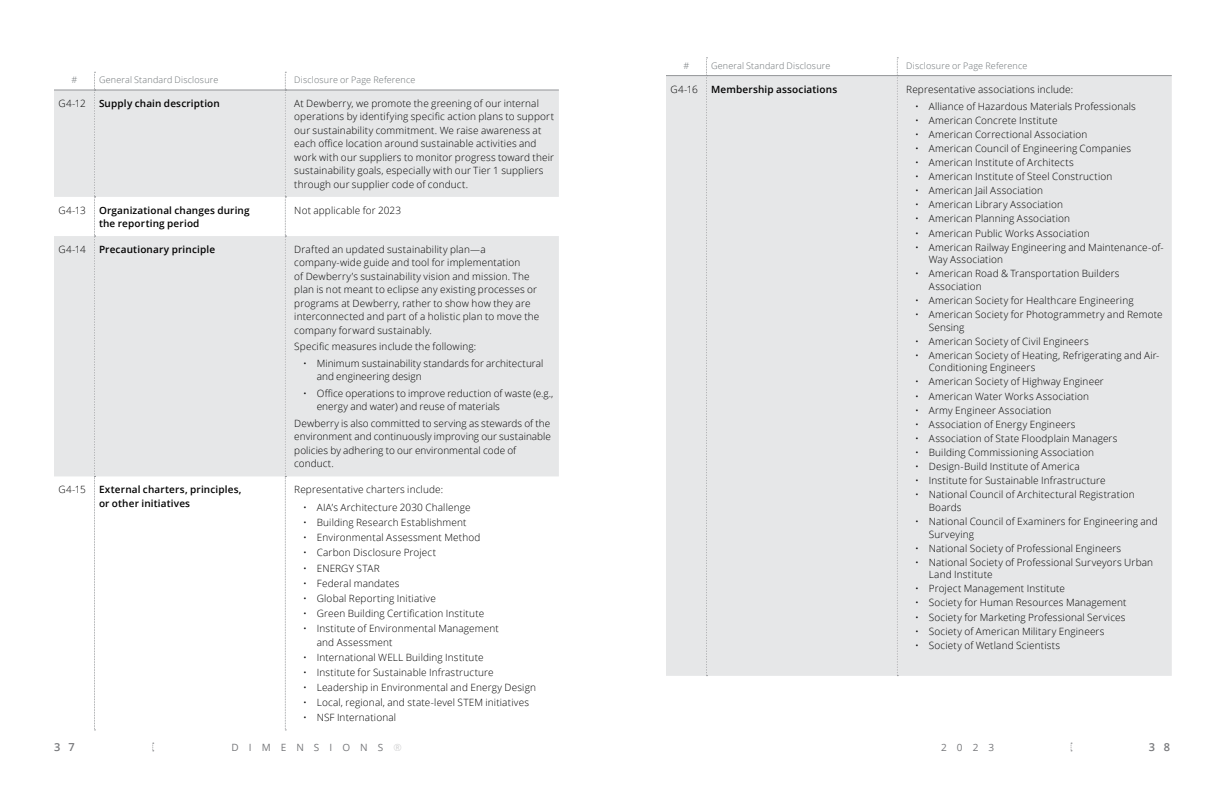
<style>
.page{position:relative;width:1224px;height:792px;background:#fff}
.page>*{position:absolute;margin:0;border:0;box-sizing:border-box;transform-origin:0 0}
.t1{font:600 11px "Open Sans";color:#77787b}
.t2{font:300 10px/13.5px "Open Sans";letter-spacing:.015em;color:#000}
.t3{font:600 10px/13.5px "Open Sans";letter-spacing:.015em;color:#000}
.t4{font:10px "Open Sans";letter-spacing:1.005em;color:#77787b}
.t5{font:300 9px "Open Sans";letter-spacing:.02em;color:#696f72}
</style>
<div class="page">
<svg style="left:54px;top:91px;width:505px;height:385px;fill:#e6e7e8"></svg>
<hr style="left:54px;top:90px;width:40px;height:1px;background:#939598">
<hr style="left:95px;top:90px;width:190px;height:1px;background:#939598">
<hr style="left:286px;top:90px;width:273px;height:1px;background:#939598">
<svg style="left:94px;top:72px;width:1px;height:659px"></svg>
<svg style="left:285px;top:72px;width:1px;height:659px"></svg>
<div style="left:666px;top:76px;width:506px;height:600px;background:#e6e7e8"></div>
<hr style="left:666px;top:75px;width:40px;height:1px;background:#939598">
<hr style="left:707px;top:75px;width:190px;height:1px;background:#939598">
<hr style="left:898px;top:75px;width:274px;height:1px;background:#939598">
<svg style="left:706px;top:58px;width:1px;height:618px"></svg>
<svg style="left:897px;top:58px;width:1px;height:618px"></svg>
<svg style="left:152px;top:743px;width:2px;height:8px"></svg>
<p class="t5" style="left:71px;top:74px;width:7px">#</p>
<p class="t5" style="left:99px;top:74px;width:121px">General Standard Disclosure</p>
<p class="t5" style="left:294px;top:74px;width:123px">Disclosure or Page Reference</p>
<p class="t2" style="left:58px;top:96px;width:29px">G4-12</p>
<p class="t3" style="left:99px;top:96px;width:122px">Supply chain description</p>
<p class="t2" style="left:294px;top:96px;width:261px">At Dewberry, we promote the greening of our internal operations by identifying specific action plans to support our sustainability commitment. We raise awareness at each office location around sustainable activities and work with our suppliers to monitor progress toward their sustainability goals, especially with our Tier 1 suppliers through our supplier code of conduct.</p>
<p class="t2" style="left:59px;top:203px;width:29px">G4-13</p>
<p class="t3" style="left:99px;top:203px;width:152px">Organizational changes during the reporting period</p>
<p class="t2" style="left:294px;top:203px;width:108px">Not applicable for 2023</p>
<p class="t2" style="left:59px;top:242px;width:29px">G4-14</p>
<p class="t3" style="left:99px;top:242px;width:118px">Precautionary principle</p>
<p class="t2" style="left:294px;top:242px;width:247px">Drafted an updated sustainability plan—a company-wide guide and tool for implementation<br>of Dewberry’s sustainability vision and mission. The plan is not meant to eclipse any existing processes or programs at Dewberry, rather to show how they are interconnected and part of a holistic plan to move the company forward sustainably.</p>
<p class="t2" style="left:294px;top:340px;width:184px">Specific measures include the following:</p>
<p class="t2" style="left:317px;top:356px;width:228px;text-indent:-14px">• Minimum sustainability standards for architectural and engineering design</p>
<p class="t2" style="left:317px;top:386px;width:238px;text-indent:-14px">• Office operations to improve reduction of waste (e.g., energy and water) and reuse of materials</p>
<p class="t2" style="left:294px;top:416px;width:258px">Dewberry is also committed to serving as stewards of the environment and continuously improving our sustainable policies by adhering to our environmental code of conduct.</p>
<p class="t2" style="left:59px;top:482px;width:29px">G4-15</p>
<p class="t3" style="left:99px;top:483px;width:144px">External charters, principles, or other initiatives</p>
<p class="t2" style="left:294px;top:482px;width:150px">Representative charters include:</p>
<p class="t2" style="left:303px;top:500px;width:169px">• AIA’s Architecture 2030 Challenge</p>
<p class="t2" style="left:303px;top:516px;width:165px">• Building Research Establishment</p>
<p class="t2" style="left:303px;top:531px;width:179px">• Environmental Assessment Method</p>
<p class="t2" style="left:303px;top:546px;width:134px">• Carbon Disclosure Project</p>
<p class="t2" style="left:303px;top:561px;width:78px">• ENERGY STAR</p>
<p class="t2" style="left:303px;top:576px;width:98px">• Federal mandates</p>
<p class="t2" style="left:303px;top:591px;width:134px">• Global Reporting Initiative</p>
<p class="t2" style="left:303px;top:606px;width:182px">• Green Building Certification Institute</p>
<p class="t2" style="left:317px;top:621px;width:184px;text-indent:-13px">• Institute of Environmental Management and Assessment</p>
<p class="t2" style="left:303px;top:650px;width:182px">• International WELL Building Institute</p>
<p class="t2" style="left:303px;top:665px;width:192px">• Institute for Sustainable Infrastructure</p>
<p class="t2" style="left:303px;top:680px;width:234px">• Leadership in Environmental and Energy Design</p>
<p class="t2" style="left:303px;top:695px;width:227px">• Local, regional, and state-level STEM initiatives</p>
<p class="t2" style="left:303px;top:711px;width:94px">• NSF International</p>
<p class="t5" style="left:683px;top:60px;width:7px">#</p>
<p class="t5" style="left:711px;top:60px;width:121px">General Standard Disclosure</p>
<p class="t5" style="left:906px;top:60px;width:123px">Disclosure or Page Reference</p>
<p class="t2" style="left:670px;top:82px;width:29px">G4-16</p>
<p class="t3" style="left:711px;top:82px;width:128px">Membership associations</p>
<p class="t2" style="left:906px;top:82px;width:168px">Representative associations include:</p>
<p class="t2" style="left:915px;top:99px;width:222px">• Alliance of Hazardous Materials Professionals</p>
<p class="t2" style="left:915px;top:113px;width:144px">• American Concrete Institute</p>
<p class="t2" style="left:915px;top:127px;width:174px">• American Correctional Association</p>
<p class="t2" style="left:915px;top:141px;width:217px">• American Council of Engineering Companies</p>
<p class="t2" style="left:915px;top:155px;width:160px">• American Institute of Architects</p>
<p class="t2" style="left:915px;top:169px;width:199px">• American Institute of Steel Construction</p>
<p class="t2" style="left:915px;top:184px;width:129px">• American Jail Association</p>
<p class="t2" style="left:915px;top:198px;width:149px">• American Library Association</p>
<p class="t2" style="left:915px;top:212px;width:156px">• American Planning Association</p>
<p class="t2" style="left:915px;top:226px;width:176px">• American Public Works Association</p>
<p class="t2" style="left:929px;top:241px;width:237px;line-height:12.5px;text-indent:-14px">• American Railway Engineering and Maintenance-of-<br>Way Association</p>
<p class="t2" style="left:929px;top:267px;width:192px;line-height:12.5px;text-indent:-14px">• American Road &amp; Transportation Builders<br>Association</p>
<p class="t2" style="left:915px;top:293px;width:220px">• American Society for Healthcare Engineering</p>
<p class="t2" style="left:929px;top:308px;width:235px;line-height:12.5px;text-indent:-14px">• American Society for Photogrammetry and Remote<br>Sensing</p>
<p class="t2" style="left:915px;top:334px;width:175px">• American Society of Civil Engineers</p>
<p class="t2" style="left:929px;top:349px;width:232px;line-height:12.5px;text-indent:-14px">• American Society of Heating, Refrigerating and Air-<br>Conditioning Engineers</p>
<p class="t2" style="left:915px;top:375px;width:190px">• American Society of Highway Engineer</p>
<p class="t2" style="left:915px;top:389px;width:175px">• American Water Works Association</p>
<p class="t2" style="left:915px;top:403px;width:138px">• Army Engineer Association</p>
<p class="t2" style="left:915px;top:417px;width:162px">• Association of Energy Engineers</p>
<p class="t2" style="left:915px;top:431px;width:204px">• Association of State Floodplain Managers</p>
<p class="t2" style="left:915px;top:445px;width:180px">• Building Commissioning Association</p>
<p class="t2" style="left:915px;top:459px;width:166px">• Design-Build Institute of America</p>
<p class="t2" style="left:915px;top:474px;width:192px">• Institute for Sustainable Infrastructure</p>
<p class="t2" style="left:929px;top:488px;width:207px;line-height:12.5px;text-indent:-14px">• National Council of Architectural Registration<br>Boards</p>
<p class="t2" style="left:929px;top:515px;width:231px;line-height:12.5px;text-indent:-14px">• National Council of Examiners for Engineering and<br>Surveying</p>
<p class="t2" style="left:915px;top:541px;width:207px">• National Society of Professional Engineers</p>
<p class="t2" style="left:929px;top:556px;width:226px;line-height:12.5px;text-indent:-14px">• National Society of Professional Surveyors Urban<br>Land Institute</p>
<p class="t2" style="left:915px;top:582px;width:151px">• Project Management Institute</p>
<p class="t2" style="left:915px;top:596px;width:213px">• Society for Human Resources Management</p>
<p class="t2" style="left:915px;top:610px;width:212px">• Society for Marketing Professional Services</p>
<p class="t2" style="left:915px;top:624px;width:191px">• Society of American Military Engineers</p>
<p class="t2" style="left:915px;top:638px;width:147px">• Society of Wetland Scientists</p>
<p class="t1" style="left:54px;top:740px;width:22px">3 7</p>
<p class="t4" style="left:232px;top:740px;width:172px">DIMENSIONS®</p>
<p class="t4" style="left:941px;top:740px;width:55px">2023</p>
<p class="t1" style="left:1149px;top:740px;width:23px">3 8</p>
</div>
